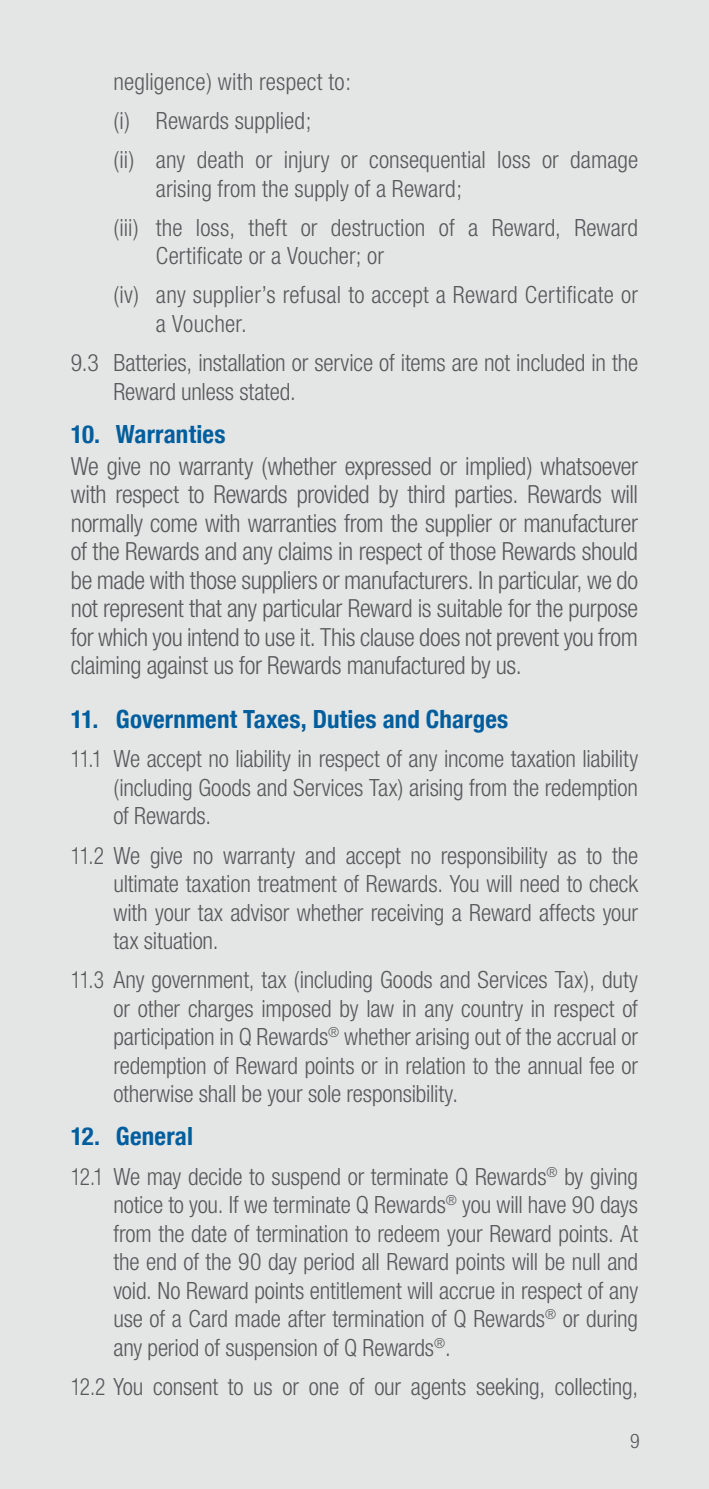
<style>
.page{position:relative;width:709px;height:1489px;background:#fff}
.page>*{position:absolute;margin:0;border:0;box-sizing:border-box;transform-origin:0 0}
.t1{font:300 condensed 25px/28.5px "Helvetica Neue";letter-spacing:-.015em;color:#58595b;text-align:justify}
.t2{font:700 condensed 25px "Helvetica Neue";letter-spacing:.01em;color:#005e9e}
.t3{font:300 condensed 23.75px/28.5px "Helvetica Neue";letter-spacing:-.005em;color:#58595b;text-align:justify;scale:.9 1}
.t4{font:300 condensed 23.75px/39.2px "Helvetica Neue";letter-spacing:-.005em;color:#58595b}
.t5{font:300 condensed 20px "Helvetica Neue LT Com";color:#58595b}
</style>
<div class="page">
<div style="left:0;top:0;width:709px;height:1488px;background:#e4e5e5"></div>
<p class="t4" style="left:113px;top:62px;width:526px">negligence) with respect to:<br>(i) Rewards supplied;<br>(ii) any death or injury or consequential loss or damage</p>
<p class="t4" style="left:113px;top:168px;width:526px;text-indent:43px">arising from the supply of a Reward;<br>(iii) the loss, theft or destruction of a Reward, Reward</p>
<p class="t4" style="left:113px;top:236px;width:526px;text-indent:43px">Certificate or a Voucher; or<br>(iv) any supplier’s refusal to accept a Reward Certificate or</p>
<p class="t4" style="left:71px;top:304px;width:568px;text-indent:85px">a Voucher.<br>9.3 Batteries, installation or service of items are not included in the</p>
<p class="t4" style="left:113px;top:371px;width:184px">Reward unless stated.</p>
<p class="t2" style="left:71px;top:413px;width:156px">10. Warranties</p>
<p class="t1" style="left:71px;top:451px;width:568px">We give no warranty (whether expressed or implied) whatsoever with respect to Rewards provided by third parties. Rewards will normally come with warranties from the supplier or manufacturer of the Rewards and any claims in respect of those Rewards should be made with those suppliers or manufacturers. In particular, we do not represent that any particular Reward is suitable for the purpose for which you intend to use it. This clause does not prevent you from claiming against us for Rewards manufactured by us.</p>
<p class="t2" style="left:71px;top:698px;width:439px">11. Government Taxes, Duties and Charges</p>
<p class="t3" style="left:113px;top:744px;width:584px;text-indent:-43px">11.1 We accept no liability in respect of any income taxation liability (including Goods and Services Tax) arising from the redemption of Rewards.</p>
<p class="t3" style="left:113px;top:840px;width:584px;text-indent:-43px">11.2 We give no warranty and accept no responsibility as to the ultimate taxation treatment of Rewards. You will need to check with your tax advisor whether receiving a Reward affects your tax situation.</p>
<p class="t3" style="left:113px;top:965px;width:584px;text-indent:-43px">11.3 Any government, tax (including Goods and Services Tax), duty or other charges imposed by law in any country in respect of participation in Q Rewards<sup>®</sup> whether arising out of the accrual or redemption of Reward points or in relation to the annual fee or otherwise shall be your sole responsibility.</p>
<p class="t2" style="left:71px;top:1115px;width:124px">12. General</p>
<p class="t3" style="left:113px;top:1161px;width:584px;text-indent:-43px">12.1 We may decide to suspend or terminate Q Rewards<sup>®</sup> by giving notice to you. If we terminate Q Rewards<sup>®</sup> you will have 90 days from the date of termination to redeem your Reward points. At the end of the 90 day period all Reward points will be null and void. No Reward points entitlement will accrue in respect of any use of a Card made after termination of Q Rewards<sup>®</sup> or during any period of suspension of Q Rewards<sup>®</sup>.</p>
<p class="t3" style="left:71px;top:1371px;width:632px">12.2 You consent to us or one of our agents seeking, collecting,</p>
<p class="t5" style="left:630px;top:1429px;width:11px">9</p>
</div>
